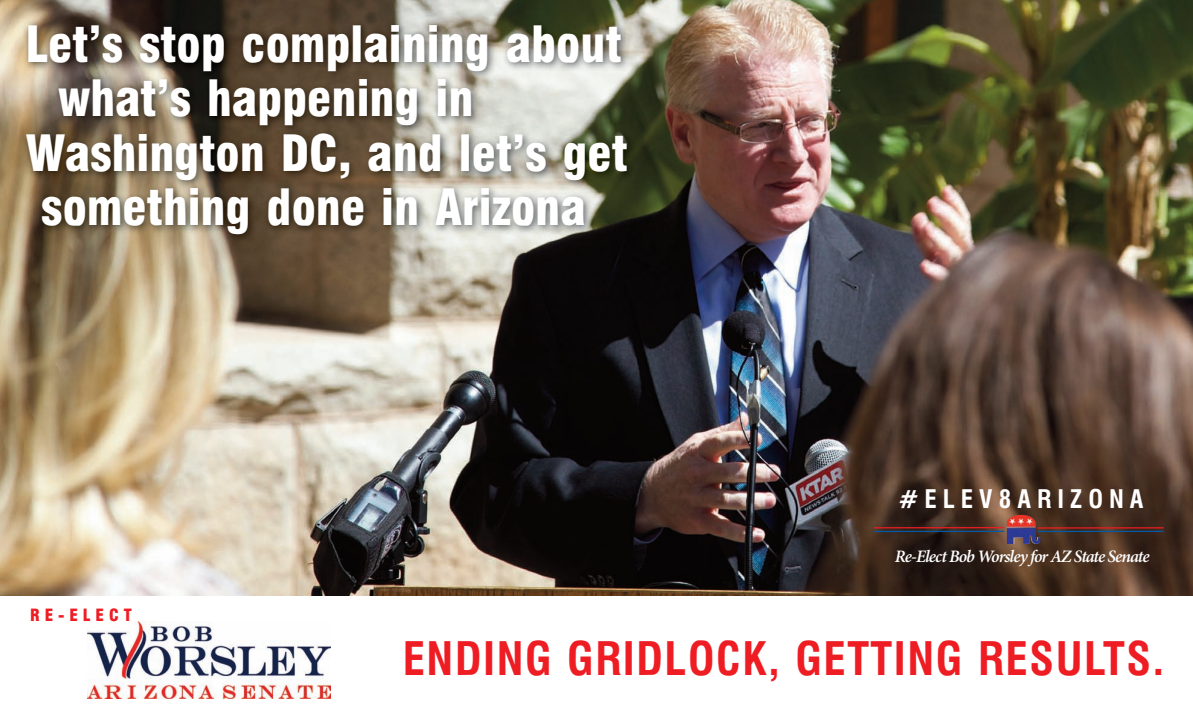
<style>
.page{position:relative;width:1193px;height:720px;background:#fff}
.page>*{position:absolute;margin:0;border:0;box-sizing:border-box;transform-origin:0 0}
.t1{font:900 48.75px "Milford";color:#fff}
.t2{font:700 condensed 45px "Milford";letter-spacing:.035em;color:#ee1d23}
.t3{font:700 condensed 25px "Milford";letter-spacing:.24em;color:#fff}
.t4{font:italic 600 17.5px "Minion Pro";letter-spacing:-.055em;color:#fff}
.t5{font:900 16.5px "Milford";letter-spacing:.3em;color:#ee1d23}
</style>
<div class="page">
<img style="left:0;top:0;width:1192px;height:595px">
<img style="left:12px;top:11px;width:750px;height:345px">
<img style="left:1006px;top:515px;width:34px;height:29px">
<hr style="left:874px;top:531px;width:130px;height:1px;background:#015ba9">
<hr style="left:874px;top:527px;width:130px;height:1px;background:#ee1d23">
<hr style="left:1037px;top:531px;width:126px;height:1px;background:#015ba9">
<hr style="left:1037px;top:527px;width:126px;height:2px;background:#ee1d23">
<img style="left:87px;top:621px;width:243px;height:78px">
<p class="t1" style="left:26px;top:15px;width:598px">Let’s stop complaining about</p>
<p class="t1" style="left:58px;top:69px;width:417px">what’s happening in</p>
<p class="t1" style="left:26px;top:124px;width:604px">Washington DC, and let’s get</p>
<p class="t1" style="left:41px;top:178px;width:546px">something done in Arizona</p>
<p class="t5" style="left:30px;top:605px;width:103px">RE-ELECT</p>
<p class="t3" style="left:899px;top:484px;width:246px">#ELEV8ARIZONA</p>
<p class="t4" style="left:894px;top:550px;width:256px">Re-Elect Bob Worsley for AZ State Senate</p>
<p class="t2" style="left:403px;top:631px;width:762px">ENDING GRIDLOCK, GETTING RESULTS.</p>
</div>
